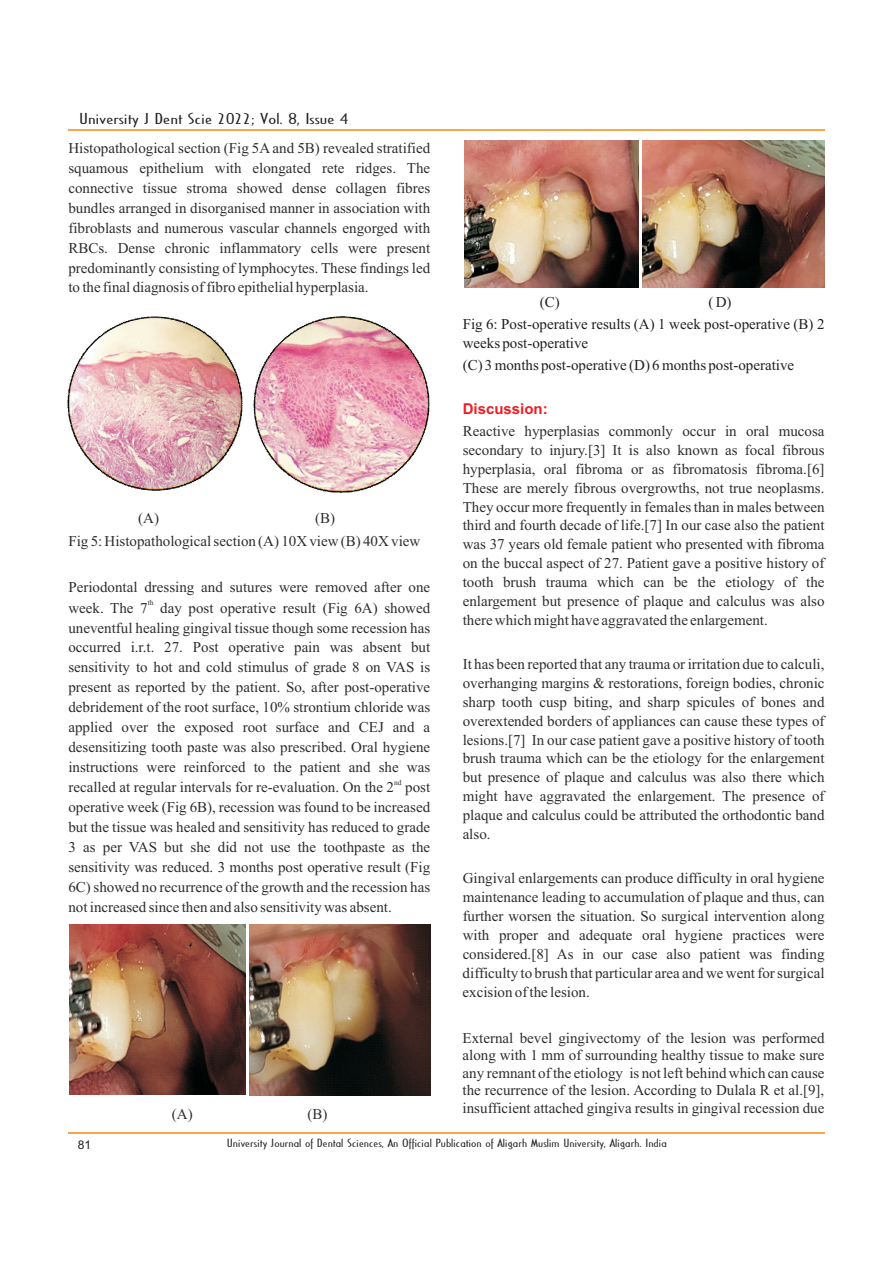
<style>
.page{position:relative;width:893px;height:1263px;background:#fff}
.page>*{position:absolute;margin:0;border:0;box-sizing:border-box;transform-origin:0 0}
.t1{font:15px/18.9px "Times New Roman";color:#2c2e2e;text-align:justify}
.t2{font:15px/21.9px "Times New Roman";color:#231f20}
.t3{font:15px "Cassandra";color:#231f20;scale:1.66 1}
.t4{font:700 15px "Arial";color:#ee1d23}
.t5{font:12px "Arial";color:#231f20}
.t6{font:11.25px "Cassandra";color:#231f20;scale:1.51 1}
.t7{font:7.5px "Times New Roman";color:#2c2e2e}
</style>
<div class="page">
<hr style="left:68px;top:130px;width:756px;height:1px;background:#f9a64a">
<hr style="left:68px;top:1132px;width:756px;height:1px;background:#f9a64a">
<img style="left:67px;top:316px;width:176px;height:174px">
<img style="left:254px;top:316px;width:175px;height:177px">
<img style="left:69px;top:924px;width:176px;height:170px">
<img style="left:249px;top:924px;width:181px;height:172px">
<img style="left:464px;top:140px;width:175px;height:148px">
<img style="left:642px;top:140px;width:182px;height:147px">
<p class="t3" style="left:79px;top:112px;width:163px">University J Dent Scie 2022; Vol. 8, Issue 4</p>
<p class="t1" style="left:68px;top:140px;width:363px;line-height:19.8px">Histopathological section (Fig 5A and 5B) revealed stratified squamous epithelium with elongated rete ridges. The connective tissue stroma showed dense collagen fibres bundles arranged in disorganised manner in association with fibroblasts and numerous vascular channels engorged with RBCs. Dense chronic inflammatory cells were present predominantly consisting of lymphocytes. These findings led to the final diagnosis of fibro epithelial hyperplasia.</p>
<p class="t1" style="left:68px;top:508px;width:353px;line-height:23.1px;text-indent:247px">(B)<br>Fig 5: Histopathological section (A) 10X view (B) 40X view</p>
<p class="t1" style="left:68px;top:579px;width:363px">Periodontal dressing and sutures were removed after one</p>
<p class="t7" style="left:148px;top:600px;width:7px">th</p>
<p class="t1" style="left:68px;top:599px;width:363px;line-height:19.8px">week. The 7 day post operative result (Fig 6A) showed uneventful healing gingival tissue though some recession has occurred i.r.t. 27. Post operative pain was absent but sensitivity to hot and cold stimulus of grade 8 on VAS is present as reported by the patient. So, after post-operative debridement of the root surface, 10% strontium chloride was applied over the exposed root surface and CEJ and a desensitizing tooth paste was also prescribed. Oral hygiene instructions were reinforced to the patient and she was</p>
<p class="t7" style="left:394px;top:780px;width:9px">nd</p>
<p class="t1" style="left:68px;top:779px;width:363px;line-height:19.8px">recalled at regular intervals for re-evaluation. On the 2 post operative week (Fig 6B), recession was found to be increased but the tissue was healed and sensitivity has reduced to grade 3 as per VAS but she did not use the toothpaste as the sensitivity was reduced. 3 months post operative result (Fig 6C) showed no recurrence of the growth and the recession has not increased since then and also sensitivity was absent.</p>
<p class="t1" style="left:138px;top:510px;width:22px">(A)</p>
<p class="t1" style="left:172px;top:1106px;width:22px">(A)</p>
<p class="t1" style="left:308px;top:1106px;width:21px">(B)</p>
<p class="t2" style="left:463px;top:292px;width:363px;text-indent:246px">( D)<br>Fig 6: Post-operative results (A) 1 week post-operative (B) 2</p>
<p class="t2" style="left:463px;top:333px;width:333px">weeks post-operative<br>(C) 3 months post-operative (D) 6 months post-operative</p>
<p class="t4" style="left:463px;top:403px;width:87px">Discussion:</p>
<p class="t1" style="left:463px;top:423px;width:363px">Reactive hyperplasias commonly occur in oral mucosa secondary to injury.[3] It is also known as focal fibrous hyperplasia, oral fibroma or as fibromatosis fibroma.[6] These are merely fibrous overgrowths, not true neoplasms.<br>They occur more frequently in females than in males between third and fourth decade of life.[7] In our case also the patient was 37 years old female patient who presented with fibroma on the buccal aspect of 27. Patient gave a positive history of tooth brush trauma which can be the etiology of the enlargement but presence of plaque and calculus was also there which might have aggravated the enlargement.</p>
<p class="t1" style="left:463px;top:656px;width:363px">It has been reported that any trauma or irritation due to calculi, overhanging margins &amp; restorations, foreign bodies, chronic sharp tooth cusp biting, and sharp spicules of bones and overextended borders of appliances can cause these types of lesions.[7] In our case patient gave a positive history of tooth brush trauma which can be the etiology for the enlargement but presence of plaque and calculus was also there which might have aggravated the enlargement. The presence of plaque and calculus could be attributed the orthodontic band also.</p>
<p class="t1" style="left:463px;top:870px;width:363px">Gingival enlargements can produce difficulty in oral hygiene maintenance leading to accumulation of plaque and thus, can further worsen the situation. So surgical intervention along with proper and adequate oral hygiene practices were considered.[8] As in our case also patient was finding difficulty to brush that particular area and we went for surgical excision of the lesion.</p>
<p class="t1" style="left:463px;top:1031px;width:363px;line-height:17.4px">External bevel gingivectomy of the lesion was performed along with 1 mm of surrounding healthy tissue to make sure any remnant of the etiology is not left behind which can cause the recurrence of the lesion. According to Dulala R et al.[9], insufficient attached gingiva results in gingival recession due</p>
<p class="t2" style="left:540px;top:292px;width:21px">(C)</p>
<p class="t5" style="left:78px;top:1140px;width:15px">81</p>
<p class="t6" style="left:227px;top:1138px;width:293px">University Journal of Dental Sciences, An Official Publication of Aligarh Muslim University, Aligarh. India</p>
</div>
